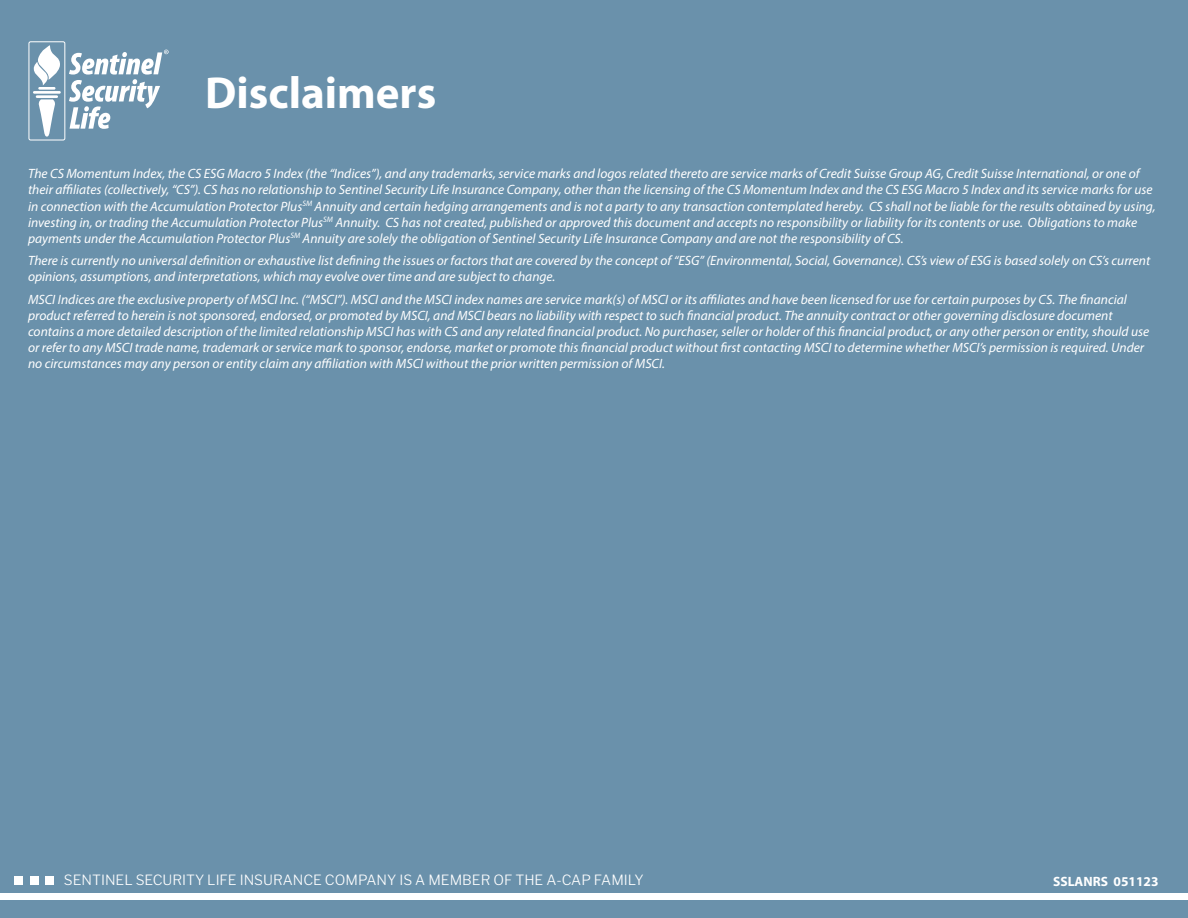
<style>
.page{position:relative;width:1188px;height:918px;background:#6a91ab}
.page>*{position:absolute;margin:0;border:0;box-sizing:border-box;transform-origin:0 0}
.Paragraph_Subhead{font:700 45px "Myriad Pro";color:#fff}
.t1{font:300 14.1px "Libre Franklin";color:#fff}
.Paragraph_Style1{font:italic 13.5px/16.2px "Myriad Pro";color:#fff}
.t2{font:700 13.5px "Myriad Pro";color:#fff}
</style>
<div class="page">
<div style="left:29px;top:41px;width:36px;height:99px;border:1px solid #fff;border-radius:2px"></div>
<svg style="left:34px;top:45px;width:26px;height:40px"></svg>
<svg style="left:39px;top:99px;width:16px;height:38px"></svg>
<hr style="left:36px;top:95px;width:22px;height:3px;background:#fff">
<hr style="left:33px;top:91px;width:28px;height:3px;background:#fff">
<hr style="left:38px;top:87px;width:17px;height:3px;background:#fff">
<svg style="left:69px;top:50px;width:100px;height:79px"></svg>
<div style="left:0;top:894px;width:1188px;height:6px;background:#fff"></div>
<div style="left:14px;top:876px;width:9px;height:9px;background:#fff"></div>
<div style="left:45px;top:876px;width:9px;height:9px;background:#fff"></div>
<div style="left:30px;top:876px;width:9px;height:9px;background:#fff"></div>
<p class="Paragraph_Subhead" style="left:205px;top:63px;width:233px">Disclaimers</p>
<p class="Paragraph_Style1" style="left:28px;top:165px;width:1129px">The CS Momentum Index, the CS ESG Macro 5 Index (the “Indices”), and any trademarks, service marks and logos related thereto are service marks of Credit Suisse Group AG, Credit Suisse International, or one of their affiliates (collectively, “CS”). CS has no relationship to Sentinel Security Life Insurance Company, other than the licensing of the CS Momentum Index and the CS ESG Macro 5 Index and its service marks for use in connection with the Accumulation Protector Plus<sup>SM</sup> Annuity and certain hedging arrangements and is not a party to any transaction contemplated hereby. CS shall not be liable for the results obtained by using, investing in, or trading the Accumulation Protector Plus<sup>SM</sup> Annuity. CS has not created, published or approved this document and accepts no responsibility or liability for its contents or use. Obligations to make payments under the Accumulation Protector Plus<sup>SM</sup> Annuity are solely the obligation of Sentinel Security Life Insurance Company and are not the responsibility of CS.</p>
<p class="Paragraph_Style1" style="left:28px;top:252px;width:1124px">There is currently no universal definition or exhaustive list defining the issues or factors that are covered by the concept of “ESG” (Environmental, Social, Governance). CS’s view of ESG is based solely on CS’s current opinions, assumptions, and interpretations, which may evolve over time and are subject to change.</p>
<p class="Paragraph_Style1" style="left:28px;top:291px;width:1123px">MSCI Indices are the exclusive property of MSCI Inc. (“MSCI”). MSCI and the MSCI index names are service mark(s) of MSCI or its affiliates and have been licensed for use for certain purposes by CS. The financial product referred to herein is not sponsored, endorsed, or promoted by MSCI, and MSCI bears no liability with respect to such financial product. The annuity contract or other governing disclosure document contains a more detailed description of the limited relationship MSCI has with CS and any related financial product. No purchaser, seller or holder of this financial product, or any other person or entity, should use or refer to any MSCI trade name, trademark or service mark to sponsor, endorse, market or promote this financial product without first contacting MSCI to determine whether MSCI’s permission is required. Under no circumstances may any person or entity claim any affiliation with MSCI without the prior written permission of MSCI.</p>
<p class="t1" style="left:64px;top:872px;width:581px">SENTINEL SECURITY LIFE INSURANCE COMPANY IS A MEMBER OF THE A-CAP FAMILY</p>
<p class="t2" style="left:1053px;top:873px;width:107px">SSLANRS 051123</p>
</div>
